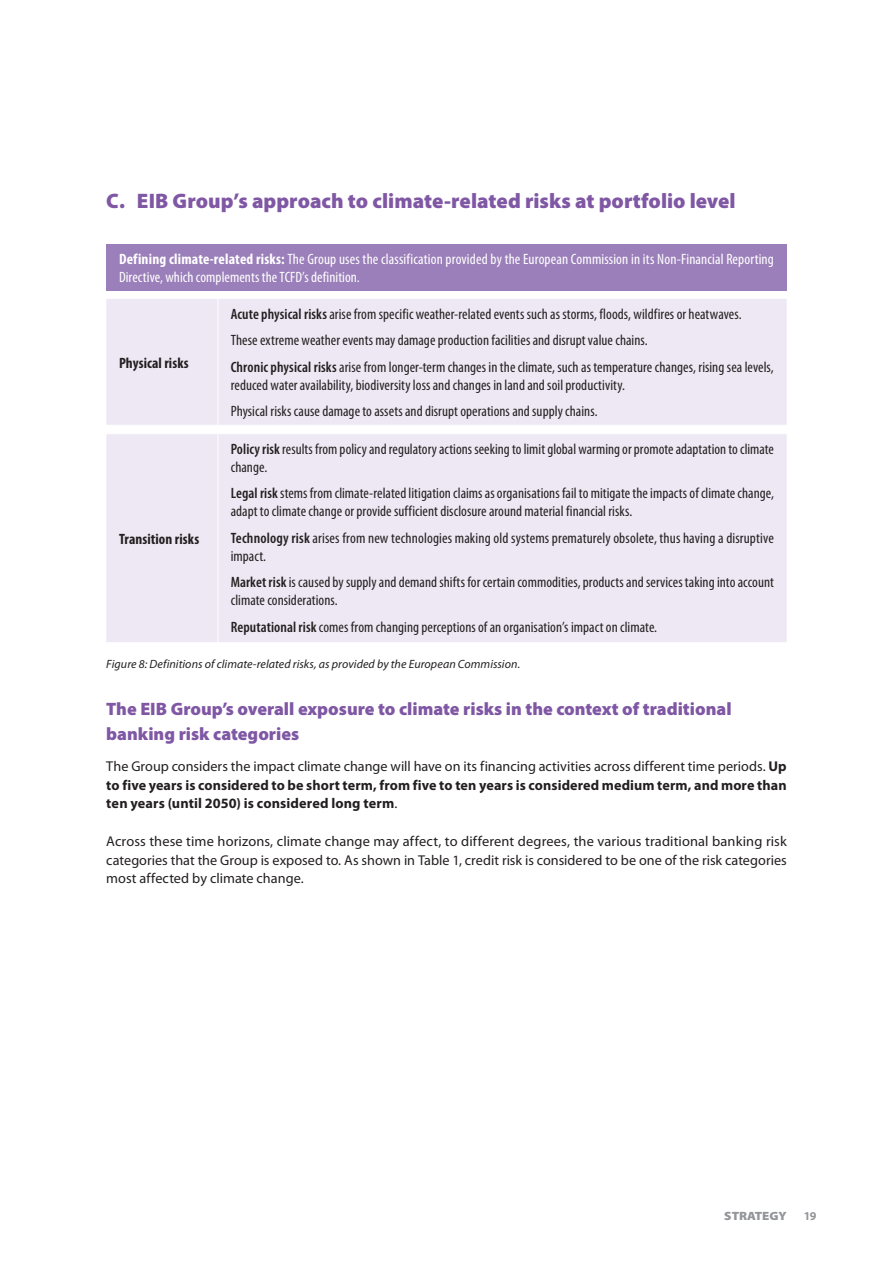
<style>
.page{position:relative;width:893px;height:1263px;background:#fff}
.page>*{position:absolute;margin:0;border:0;box-sizing:border-box;transform-origin:0 0}
.t1{font:900 21px "Myriad Pro";color:#7f57a4}
._04_H3_mauve{font:900 18px/25.5px "Myriad Pro";color:#7f57a4}
._16_TABLE_COLONNE2{font:condensed 15px/18px "Myriad Pro";letter-spacing:.005em;color:#231f20}
._15_TABLE_COLONNE1{font:condensed 15px/18px "Myriad Pro";letter-spacing:.01em;color:#fff}
._15_TABLE_COLONNE1-2{font:700 condensed 15px "Myriad Pro";letter-spacing:.005em;color:#231f20}
._04_TXT_COURANT_EN{font:700 14.25px/18.8px "Myriad Pro";letter-spacing:.005em;color:#231f20;text-align:justify}
._04_TXT_COURANT_EN-2{font:14.25px/18.8px "Myriad Pro";color:#231f20;text-align:justify}
._15_Note_table{font:italic 12px "Myriad Pro";letter-spacing:.005em;color:#231f20}
.t2{font:900 12px "Myriad Pro";letter-spacing:-.01em;color:#939598;scale:1.09 1}
.t3{font:700 12px "Myriad Pro";color:#939598}
.s1{font-weight:700}
.s2{font-weight:600}
.s3{font-weight:400}
</style>
<div class="page">
<div style="left:106px;top:244px;width:681px;height:46px;background:#9b7fba"></div>
<div style="left:106px;top:299px;width:681px;height:343px;background:#ede8f3"></div>
<hr style="left:218px;top:299px;width:1px;height:126px;background:#fff">
<hr style="left:218px;top:434px;width:1px;height:208px;background:#fff">
<hr style="left:106px;top:425px;width:112px;height:1px;background:#fff">
<hr style="left:218px;top:425px;width:569px;height:1px;background:#fff">
<hr style="left:106px;top:433px;width:112px;height:1px;background:#fff">
<hr style="left:218px;top:433px;width:569px;height:1px;background:#fff">
<p class="t1" style="left:106px;top:189px;width:631px">C. EIB Group’s approach to climate-related risks at portfolio level</p>
<p class="_15_TABLE_COLONNE1" style="left:119px;top:250px;width:656px"><span class="s1">Defining climate-related risks:</span> The Group uses the classification provided by the European Commission in its Non-Financial Reporting<br>Directive, which complements the TCFD’s definition.</p>
<p class="_15_TABLE_COLONNE1-2" style="left:119px;top:354px;width:71px">Physical risks</p>
<p class="_16_TABLE_COLONNE2" style="left:231px;top:305px;width:512px"><span class="s2">Acute physical risks</span> arise from specific weather-related events such as storms, floods, wildfires or heatwaves.</p>
<p class="_16_TABLE_COLONNE2" style="left:231px;top:331px;width:419px">These extreme weather events may damage production facilities and disrupt value chains.</p>
<p class="_16_TABLE_COLONNE2" style="left:231px;top:358px;width:545px"><span class="s2">Chronic physical risks</span> arise from longer-term changes in the climate, such as temperature changes, rising sea levels, reduced water availability, biodiversity loss and changes in land and soil productivity.</p>
<p class="_16_TABLE_COLONNE2" style="left:231px;top:402px;width:368px">Physical risks cause damage to assets and disrupt operations and supply chains.</p>
<p class="_16_TABLE_COLONNE2" style="left:231px;top:440px;width:545px"><span class="s2">Policy risk</span> results from policy and regulatory actions seeking to limit global warming or promote adaptation to climate change.</p>
<p class="_16_TABLE_COLONNE2" style="left:231px;top:484px;width:545px"><span class="s2">Legal risk</span> stems from climate-related litigation claims as organisations fail to mitigate the impacts of climate change, adapt to climate change or provide sufficient disclosure around material financial risks.</p>
<p class="_16_TABLE_COLONNE2" style="left:231px;top:529px;width:545px"><span class="s2">Technology risk</span> arises from new technologies making old systems prematurely obsolete, thus having a disruptive impact.</p>
<p class="_16_TABLE_COLONNE2" style="left:231px;top:573px;width:545px"><span class="s2">Market risk</span> is caused by supply and demand shifts for certain commodities, products and services taking into account climate considerations.</p>
<p class="_16_TABLE_COLONNE2" style="left:231px;top:618px;width:428px"><span class="s2">Reputational risk</span> comes from changing perceptions of an organisation’s impact on climate.</p>
<p class="_15_Note_table" style="left:106px;top:658px;width:415px">Figure 8: Definitions of climate-related risks, as provided by the European Commission.</p>
<p class="_04_H3_mauve" style="left:106px;top:696px;width:627px">The EIB Group’s overall exposure to climate risks in the context of traditional banking risk categories</p>
<p class="_04_TXT_COURANT_EN" style="left:106px;top:757px;width:682px"><span class="s3">The Group considers the impact climate change will have on its financing activities across different time periods.</span> Up to five years is considered to be short term, from five to ten years is considered medium term, and more than ten years (until 2050) is considered long term<span class="s3">.</span></p>
<p class="_04_TXT_COURANT_EN-2" style="left:106px;top:832px;width:682px">Across these time horizons, climate change may affect, to different degrees, the various traditional banking risk categories that the Group is exposed to. As shown in Table 1, credit risk is considered to be one of the risk categories most affected by climate change.</p>
<p class="_15_TABLE_COLONNE1-2" style="left:119px;top:530px;width:82px">Transition risks</p>
<p class="t2" style="left:724px;top:1209px;width:59px">STRATEGY</p>
<p class="t3" style="left:804px;top:1210px;width:14px">19</p>
</div>
